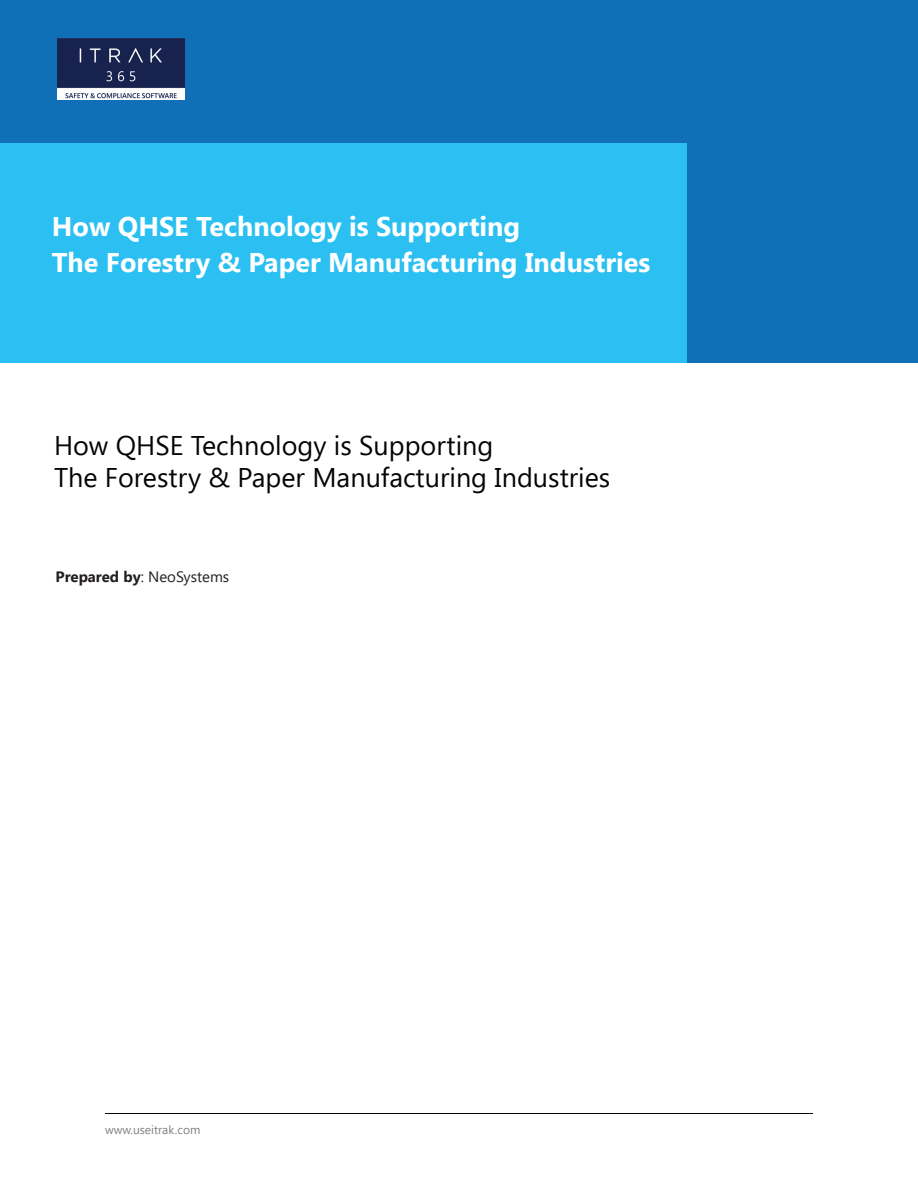
<style>
.page{position:relative;width:918px;height:1188px;background:#fff}
.page>*{position:absolute;margin:0;border:0;box-sizing:border-box;transform-origin:0 0}
.global-1{font:700 27px "Segoe UI";color:#fff}
.global-1-2{font:27px "Segoe UI";color:#040503}
.t1{font:15px "Segoe UI";color:#231f20}
.t2{font:12px "Segoe UI";color:#7f8080}
.s1{font-weight:700}
</style>
<div class="page">
<div style="left:0;top:0;width:918px;height:363px;background:#116fb8"></div>
<div style="left:0;top:143px;width:687px;height:220px;background:#2bc0f1"></div>
<hr style="left:105px;top:1113px;width:708px;height:1px;background:#040503">
<img style="left:57px;top:39px;width:128px;height:60px">
<p class="global-1" style="left:52px;top:211px;width:470px">How QHSE Technology is Supporting</p>
<p class="global-1" style="left:52px;top:247px;width:600px">The Forestry &amp; Paper Manufacturing Industries</p>
<p class="global-1-2" style="left:54px;top:430px;width:441px">How QHSE Technology is Supporting</p>
<p class="global-1-2" style="left:54px;top:462px;width:558px">The Forestry &amp; Paper Manufacturing Industries</p>
<p class="t1" style="left:56px;top:568px;width:175px"><span class="s1">Prepared by</span>: NeoSystems</p>
<p class="t2" style="left:105px;top:1123px;width:97px">www.useitrak.com</p>
</div>
